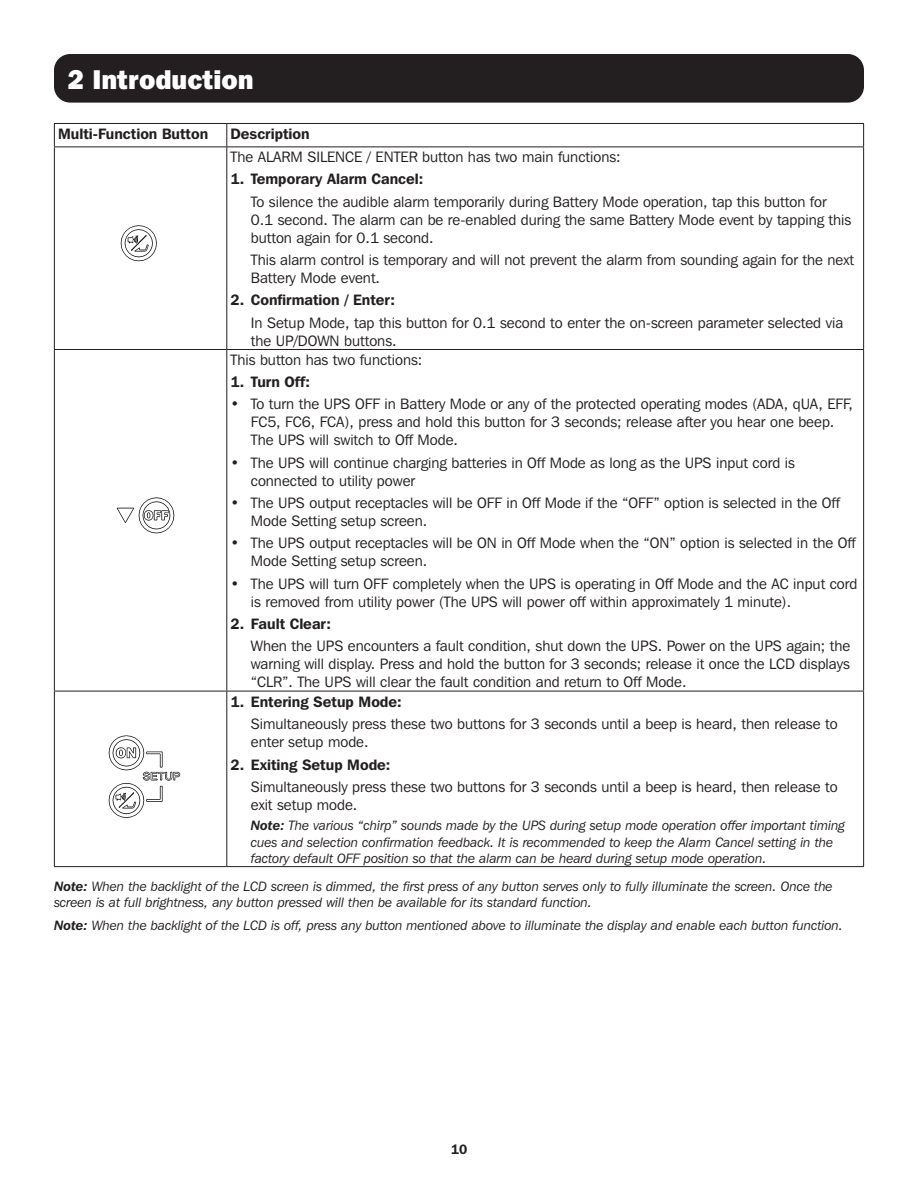
<style>
.page{position:relative;width:918px;height:1188px;background:#fff}
.page>*{position:absolute;margin:0;border:0;box-sizing:border-box;transform-origin:0 0}
.t1{font:800 27px "Franklin Gothic IT Cby BT";color:#fff}
.t2{font:15px/18px "Franklin Gothic IT Cby BT";color:#231f20}
.t3{font:600 15px "Franklin Gothic IT Cby BT";color:#231f20}
.t4{font:italic 13.5px/16.2px "Franklin Gothic IT Cby BT";color:#231f20}
.t5{font:600 13.5px "Franklin Gothic IT Cby BT";color:#231f20}
.s1{font-weight:600}
</style>
<div class="page">
<div style="left:54px;top:54px;width:810px;height:49px;background:#231f20;border-radius:16px"></div>
<hr style="left:54px;top:123px;width:173px;height:1px;background:#231f20">
<svg style="left:54px;top:124px;width:1px;height:23px"></svg>
<hr style="left:227px;top:123px;width:637px;height:1px;background:#231f20">
<svg style="left:226px;top:124px;width:1px;height:23px"></svg>
<svg style="left:863px;top:124px;width:1px;height:23px"></svg>
<hr style="left:54px;top:147px;width:173px;height:1px;background:#231f20">
<hr style="left:54px;top:147px;width:1px;height:202px;background:#231f20">
<hr style="left:227px;top:147px;width:637px;height:1px;background:#231f20">
<hr style="left:226px;top:147px;width:1px;height:202px;background:#231f20">
<hr style="left:863px;top:147px;width:1px;height:202px;background:#231f20">
<hr style="left:54px;top:349px;width:173px;height:1px;background:#231f20">
<hr style="left:54px;top:350px;width:1px;height:341px;background:#231f20">
<hr style="left:227px;top:349px;width:637px;height:1px;background:#231f20">
<hr style="left:226px;top:350px;width:1px;height:341px;background:#231f20">
<hr style="left:863px;top:350px;width:1px;height:341px;background:#231f20">
<hr style="left:54px;top:691px;width:173px;height:1px;background:#231f20">
<hr style="left:54px;top:691px;width:1px;height:175px;background:#231f20">
<hr style="left:227px;top:691px;width:637px;height:1px;background:#231f20">
<hr style="left:226px;top:691px;width:1px;height:175px;background:#231f20">
<hr style="left:863px;top:691px;width:1px;height:175px;background:#231f20">
<hr style="left:54px;top:866px;width:173px;height:1px;background:#231f20">
<hr style="left:227px;top:866px;width:637px;height:1px;background:#231f20">
<img style="left:121px;top:225px;width:36px;height:36px">
<img style="left:117px;top:497px;width:58px;height:36px">
<img style="left:109px;top:735px;width:71px;height:83px">
<p class="t1" style="left:68px;top:62px;width:188px">2 Introduction</p>
<p class="t3" style="left:58px;top:125px;width:152px">Multi-Function Button</p>
<p class="t3" style="left:231px;top:125px;width:81px">Description</p>
<p class="t2" style="left:231px;top:148px;width:392px">The ALARM SILENCE / ENTER button has two main functions:</p>
<p class="t3" style="left:231px;top:170px;width:194px">1. Temporary Alarm Cancel:</p>
<p class="t2" style="left:251px;top:192px;width:602px">To silence the audible alarm temporarily during Battery Mode operation, tap this button for<br>0.1 second. The alarm can be re-enabled during the same Battery Mode event by tapping this button again for 0.1 second.</p>
<p class="t2" style="left:251px;top:251px;width:605px">This alarm control is temporary and will not prevent the alarm from sounding again for the next<br>Battery Mode event.</p>
<p class="t3" style="left:231px;top:291px;width:166px">2. Confirmation / Enter:</p>
<p class="t2" style="left:251px;top:313px;width:594px">In Setup Mode, tap this button for 0.1 second to enter the on-screen parameter selected via the UP/DOWN buttons.</p>
<p class="t2" style="left:231px;top:350px;width:193px">This button has two functions:</p>
<p class="t3" style="left:231px;top:372px;width:81px">1. Turn Off:</p>
<p class="t2" style="left:251px;top:395px;width:604px;text-indent:-20px">• To turn the UPS OFF in Battery Mode or any of the protected operating modes (ADA, qUA, EFF,<br>FC5, FC6, FCA), press and hold this button for 3 seconds; release after you hear one beep.<br>The UPS will switch to Off Mode.</p>
<p class="t2" style="left:251px;top:453px;width:546px;text-indent:-20px">• The UPS will continue charging batteries in Off Mode as long as the UPS input cord is connected to utility power</p>
<p class="t2" style="left:251px;top:494px;width:591px;text-indent:-20px">• The UPS output receptacles will be OFF in Off Mode if the “OFF” option is selected in the Off<br>Mode Setting setup screen.</p>
<p class="t2" style="left:251px;top:534px;width:607px;text-indent:-20px">• The UPS output receptacles will be ON in Off Mode when the “ON” option is selected in the Off<br>Mode Setting setup screen.</p>
<p class="t2" style="left:251px;top:574px;width:608px;text-indent:-20px">• The UPS will turn OFF completely when the UPS is operating in Off Mode and the AC input cord is removed from utility power (The UPS will power off within approximately 1 minute).</p>
<p class="t3" style="left:231px;top:614px;width:102px">2. Fault Clear:</p>
<p class="t2" style="left:251px;top:637px;width:601px;text-align:justify">When the UPS encounters a fault condition, shut down the UPS. Power on the UPS again; the warning will display. Press and hold the button for 3 seconds; release it once the LCD displays “CLR”. The UPS will clear the fault condition and return to Off Mode.</p>
<p class="t3" style="left:231px;top:692px;width:173px">1. Entering Setup Mode:</p>
<p class="t2" style="left:251px;top:715px;width:588px">Simultaneously press these two buttons for 3 seconds until a beep is heard, then release to enter setup mode.</p>
<p class="t3" style="left:231px;top:755px;width:161px">2. Exiting Setup Mode:</p>
<p class="t2" style="left:251px;top:777px;width:588px">Simultaneously press these two buttons for 3 seconds until a beep is heard, then release to exit setup mode.</p>
<p class="t4" style="left:251px;top:817px;width:596px"><span class="s1">Note:</span> The various “chirp” sounds made by the UPS during setup mode operation offer important timing cues and selection confirmation feedback. It is recommended to keep the Alarm Cancel setting in the factory default OFF position so that the alarm can be heard during setup mode operation.</p>
<p class="t4" style="left:54px;top:878px;width:780px"><span class="s1">Note:</span> When the backlight of the LCD screen is dimmed, the first press of any button serves only to fully illuminate the screen. Once the screen is at full brightness, any button pressed will then be available for its standard function.</p>
<p class="t4" style="left:54px;top:917px;width:790px"><span class="s1">Note:</span> When the backlight of the LCD is off, press any button mentioned above to illuminate the display and enable each button function.</p>
<p class="t5" style="left:451px;top:1140px;width:18px">10</p>
</div>
